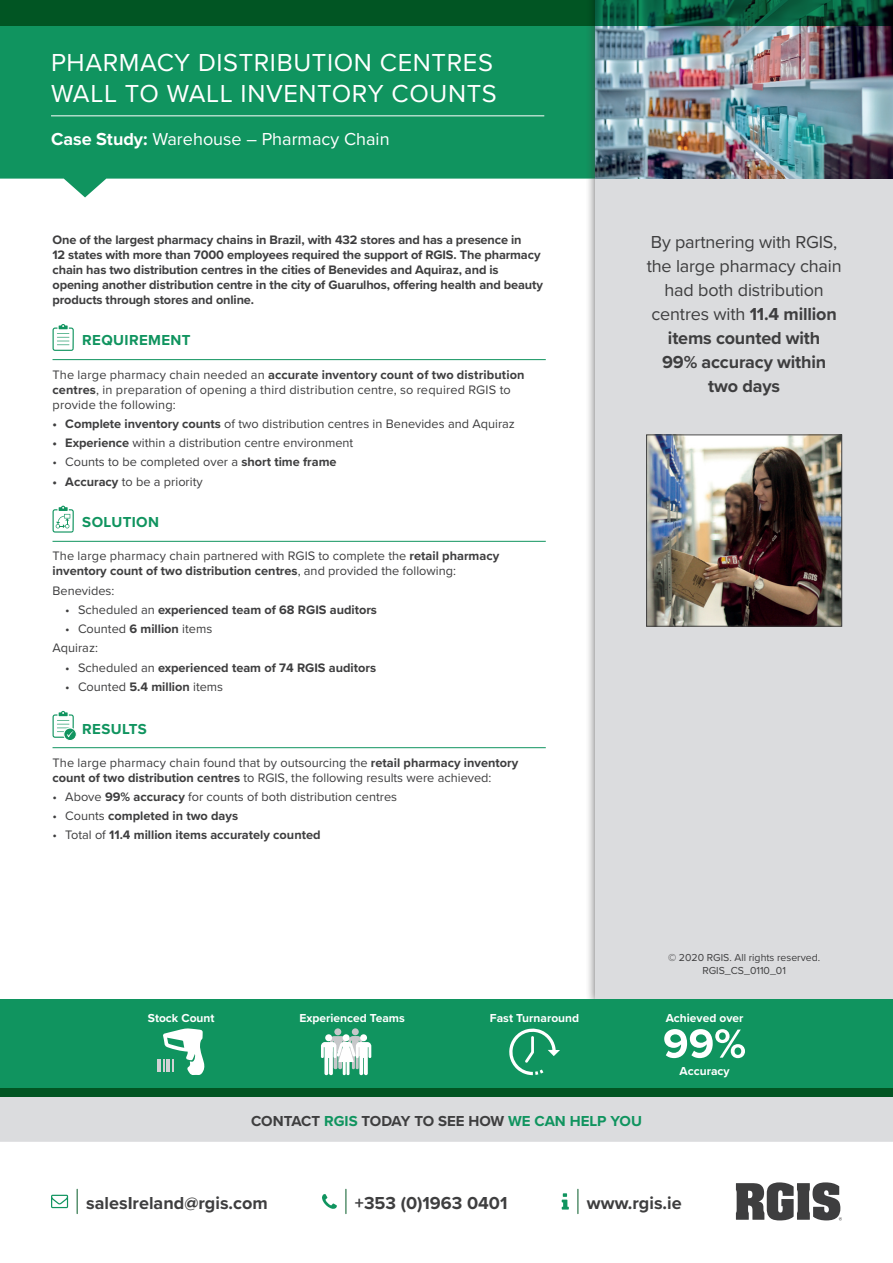
<style>
.page{position:relative;width:893px;height:1263px;background:#fff}
.page>*{position:absolute;margin:0;border:0;box-sizing:border-box;transform-origin:0 0}
.t1{font:25.5px/30.6px "Proxima Nova";letter-spacing:.025em;color:#fff}
.t2{font:18px/24px "Proxima Nova";letter-spacing:-.01em;color:#3e3e3f;text-align:center}
.t3{font:700 18px "Proxima Nova";color:#3e3e3f}
.t4{font:18px "Proxima Nova";color:#fff}
.t5{font:700 15px "Proxima Nova";color:#3e3e3f}
.t6{font:700 15px "Proxima Nova";letter-spacing:.025em;color:#10945f}
.t7{font:12.75px/15px "Proxima Nova";color:#3e3e3f}
.t8{font:700 12.75px/15px "Proxima Nova";letter-spacing:-.01em;color:#3e3e3f}
.t9{font:700 12px "Proxima Nova";color:#fff}
.t10{font:10.5px/12.6px "Proxima Nova";color:#3e3e3f;text-align:center}
.s1{font-weight:700}
.s2{font-weight:400}
.s3{color:#10945f}
</style>
<div class="page">
<svg style="left:577px;top:1189px;width:1px;height:24px"></svg>
<svg style="left:562px;top:1193px;width:7px;height:16px"></svg>
<svg style="left:77px;top:1189px;width:1px;height:24px"></svg>
<svg style="left:51px;top:1195px;width:17px;height:13px"></svg>
<svg style="left:345px;top:1189px;width:1px;height:24px"></svg>
<svg style="left:322px;top:1194px;width:15px;height:15px"></svg>
<svg style="left:736px;top:1182px;width:106px;height:38px"></svg>
<svg style="left:0;top:26px;width:585px;height:171px;background:#299f70"></svg>
<hr style="left:51px;top:116px;width:493px;height:1px;background:#fff">
<hr style="left:53px;top:359px;width:493px;height:1px;background:#10945f">
<hr style="left:53px;top:541px;width:493px;height:1px;background:#10945f">
<hr style="left:53px;top:747px;width:493px;height:1px;background:#10945f">
<svg style="left:53px;top:324px;width:21px;height:27px"></svg>
<svg style="left:53px;top:506px;width:21px;height:27px"></svg>
<svg style="left:53px;top:711px;width:24px;height:29px"></svg>
<div style="left:585px;top:0;width:308px;height:1010px;background:#3e3e3f;opacity:.75"></div>
<div style="left:595px;top:0;width:298px;height:1001px;background:#dbdcde"></div>
<img style="left:648px;top:437px;width:192px;height:187px">
<div style="left:646px;top:435px;width:196px;height:191px;border:1px solid #3e3e3f"></div>
<img style="left:595px;top:26px;width:298px;height:153px">
<svg style="left:0;top:0;width:893px;height:26px;background:#03542a"></svg>
<div style="left:0;top:1097px;width:893px;height:45px;background:#dbdcde"></div>
<div style="left:0;top:999px;width:893px;height:98px;background:#10945f"></div>
<div style="left:0;top:1089px;width:893px;height:8px;background:#015523"></div>
<svg style="left:509px;top:1028px;width:51px;height:47px"></svg>
<svg style="left:158px;top:1028px;width:47px;height:47px"></svg>
<div style="left:352px;top:1028px;width:7px;height:7px;background:#c7c8ca;border-radius:50%"></div>
<div style="left:334px;top:1028px;width:7px;height:7px;background:#c7c8ca;border-radius:50%"></div>
<svg style="left:321px;top:1036px;width:50px;height:39px;background:#bedcd0"></svg>
<svg style="left:664px;top:1029px;width:81px;height:29px"></svg>
<h1 class="t1" style="left:51px;top:46px;width:447px">PHARMACY DISTRIBUTION CENTRES<br>WALL TO WALL INVENTORY COUNTS</h1>
<h2 class="t4" style="left:51px;top:125px;width:340px"><span class="s1">Case Study:</span> Warehouse – Pharmacy Chain</h2>
<p class="t8" style="left:53px;top:232px;width:492px">One of the largest pharmacy chains in Brazil, with 432 stores and has a presence in<br>12 states with more than 7000 employees required the support of RGIS. The pharmacy chain has two distribution centres in the cities of Benevides and Aquiraz, and is opening another distribution centre in the city of Guarulhos, offering health and beauty products through stores and online.</p>
<p class="t6" style="left:82px;top:329px;width:110px">REQUIREMENT</p>
<p class="t7" style="left:53px;top:366px;width:474px">The large pharmacy chain needed an <span class="s1">accurate inventory count of two distribution centres</span>, in preparation of opening a third distribution centre, so required RGIS to provide the following:</p>
<p class="t7" style="left:53px;top:416px;width:464px"><span class="s1">• Complete inventory counts</span> of two distribution centres in Benevides and Aquiraz</p>
<p class="t7" style="left:53px;top:435px;width:302px"><span class="s1">• Experience</span> within a distribution centre environment</p>
<p class="t7" style="left:53px;top:454px;width:286px">• Counts to be completed over a <span class="s1">short time frame</span></p>
<p class="t7" style="left:53px;top:473px;width:152px"><span class="s1">• Accuracy</span> to be a priority</p>
<p class="t6" style="left:82px;top:510px;width:78px">SOLUTION</p>
<p class="t7" style="left:53px;top:548px;width:448px">The large pharmacy chain partnered with RGIS to complete the <span class="s1">retail pharmacy inventory count of two distribution centres</span>, and provided the following:</p>
<p class="t7" style="left:53px;top:582px;width:63px">Benevides:</p>
<p class="t8" style="left:65px;top:602px;width:313px"><span class="s2">• Scheduled an</span> experienced team of 68 RGIS auditors</p>
<p class="t7" style="left:53px;top:619px;width:161px;line-height:19.2px;text-indent:13px">• Counted <span class="s1">6 million</span> items<br>Aquiraz:</p>
<p class="t8" style="left:65px;top:660px;width:312px"><span class="s2">• Scheduled an</span> experienced team of 74 RGIS auditors</p>
<p class="t7" style="left:65px;top:678px;width:159px">• Counted <span class="s1">5.4 million</span> items</p>
<p class="t6" style="left:82px;top:717px;width:66px">RESULTS</p>
<p class="t7" style="left:53px;top:754px;width:467px">The large pharmacy chain found that by outsourcing the <span class="s1">retail pharmacy inventory count of two distribution centres</span> to RGIS, the following results were achieved:</p>
<p class="t7" style="left:53px;top:789px;width:346px">• Above <span class="s1">99% accuracy</span> for counts of both distribution centres</p>
<p class="t8" style="left:53px;top:808px;width:187px"><span class="s2">• Counts</span> completed in two days</p>
<p class="t8" style="left:53px;top:827px;width:270px"><span class="s2">• Total of</span> 11.4 million items accurately counted</p>
<h2 class="t2" style="left:647px;top:229px;width:196px">By partnering with RGIS, the large pharmacy chain had both distribution centres with <span class="s1">11.4 million items counted with<br>99% accuracy within two days</span></h2>
<p class="t10" style="left:668px;top:951px;width:154px">© 2020 RGIS. All rights reserved.<br>RGIS_CS_0110_01</p>
<p class="t9" style="left:148px;top:1009px;width:68px">Stock Count</p>
<p class="t9" style="left:300px;top:1009px;width:107px">Experienced Teams</p>
<p class="t9" style="left:490px;top:1009px;width:91px">Fast Turnaround</p>
<p class="t9" style="left:666px;top:1009px;width:79px">Achieved over</p>
<p class="t5" style="left:251px;top:1110px;width:392px">CONTACT <span class="s3">RGIS</span> TODAY TO SEE HOW <span class="s3">WE CAN HELP YOU</span></p>
<p class="t9" style="left:680px;top:1062px;width:52px">Accuracy</p>
<h2 class="t3" style="left:86px;top:1189px;width:183px">salesIreland@rgis.com</h2>
<h2 class="t3" style="left:355px;top:1189px;width:154px">+353 (0)1963 0401</h2>
<h2 class="t3" style="left:587px;top:1189px;width:96px">www.rgis.ie</h2>
</div>
